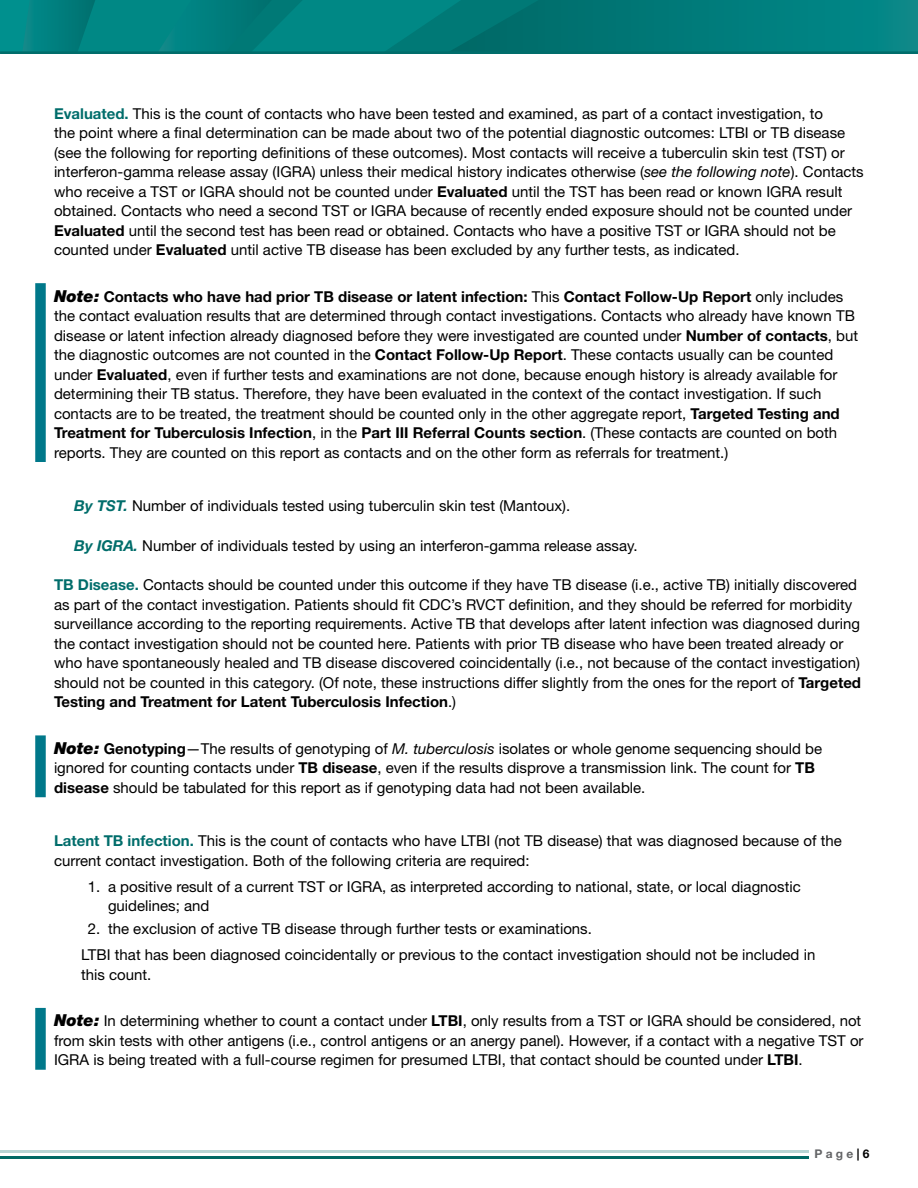
<style>
.page{position:relative;width:918px;height:1188px;background:#fff}
.page>*{position:absolute;margin:0;border:0;box-sizing:border-box;transform-origin:0 0}
.P__Note_Nested{font:15px/19.5px "Helvetica Neue LT Std";color:#000}
.NestedP1{font:15px/19.5px "Helvetica Neue LT Std";color:#000}
.NestedP2{font:15px "Helvetica Neue LT Std";color:#000}
.P__Indent{font:15px/19.5px "Helvetica Neue LT Std";color:#000}
.t1{font:700 12px "Helvetica Neue LT Std";color:#636466}
.s1{font-weight:700;color:#006d6b}
.s2{font-style:italic}
.s3{font-weight:700}
.s4{font-weight:900;font-style:italic;font-size:16.5px}
.s5{font-weight:700;font-style:italic;color:#006d6b}
.s6{color:#000}
</style>
<div class="page">
<svg style="left:0;top:0;width:918px;height:51px;background:#007f7d"></svg>
<hr style="left:0;top:51px;width:918px;height:3px;background:#006d6b">
<hr style="left:0;top:1156px;width:809px;height:2px;background:#006865">
<hr style="left:0;top:1150px;width:809px;height:3px;background:#b7d4d4">
<div style="left:35px;top:283px;width:11px;height:179px;background:#00788a"></div>
<div style="left:35px;top:735px;width:11px;height:62px;background:#00788a"></div>
<div style="left:35px;top:1008px;width:11px;height:62px;background:#00788a"></div>
<p class="NestedP1" style="left:54px;top:103px;width:811px"><span class="s1">Evaluated.</span> This is the count of contacts who have been tested and examined, as part of a contact investigation, to<br>the point where a final determination can be made about two of the potential diagnostic outcomes: LTBI or TB disease (see the following for reporting definitions of these outcomes). Most contacts will receive a tuberculin skin test (TST) or interferon-gamma release assay (IGRA) unless their medical history indicates otherwise (<span class="s2">see the following note</span>). Contacts who receive a TST or IGRA should not be counted under <span class="s3">Evaluated</span> until the TST has been read or known IGRA result obtained. Contacts who need a second TST or IGRA because of recently ended exposure should not be counted under <span class="s3">Evaluated</span> until the second test has been read or obtained. Contacts who have a positive TST or IGRA should not be counted under <span class="s3">Evaluated</span> until active TB disease has been excluded by any further tests, as indicated.</p>
<p class="P__Note_Nested" style="left:54px;top:286px;width:806px"><span class="s4">Note:</span> <span class="s3">Contacts who have had prior TB disease or latent infection:</span> This <span class="s3">Contact Follow-Up Report</span> only includes the contact evaluation results that are determined through contact investigations. Contacts who already have known TB disease or latent infection already diagnosed before they were investigated are counted under <span class="s3">Number of contacts</span>, but the diagnostic outcomes are not counted in the <span class="s3">Contact Follow-Up Report</span>. These contacts usually can be counted under <span class="s3">Evaluated</span>, even if further tests and examinations are not done, because enough history is already available for determining their TB status. Therefore, they have been evaluated in the context of the contact investigation. If such contacts are to be treated, the treatment should be counted only in the other aggregate report, <span class="s3">Targeted Testing and Treatment for Tuberculosis Infection</span>, in the <span class="s3">Part III Referral Counts section</span>. (These contacts are counted on both reports. They are counted on this report as contacts and on the other form as referrals for treatment.)</p>
<p class="NestedP2" style="left:74px;top:497px;width:497px"><span class="s5">By TST.</span> Number of individuals tested using tuberculin skin test (Mantoux).</p>
<p class="NestedP2" style="left:74px;top:536px;width:565px"><span class="s5">By IGRA.</span> Number of individuals tested by using an interferon-gamma release assay.</p>
<p class="NestedP1" style="left:54px;top:575px;width:809px"><span class="s1">TB Disease.</span> Contacts should be counted under this outcome if they have TB disease (i.e., active TB) initially discovered as part of the contact investigation. Patients should fit CDC’s RVCT definition, and they should be referred for morbidity surveillance according to the reporting requirements. Active TB that develops after latent infection was diagnosed during the contact investigation should not be counted here. Patients with prior TB disease who have been treated already or who have spontaneously healed and TB disease discovered coincidentally (i.e., not because of the contact investigation) should not be counted in this category. (Of note, these instructions differ slightly from the ones for the report of <span class="s3">Targeted Testing and Treatment for Latent Tuberculosis Infection</span>.)</p>
<p class="P__Note_Nested" style="left:54px;top:739px;width:770px"><span class="s4">Note:</span> <span class="s3">Genotyping</span>—The results of genotyping of <span class="s2">M. tuberculosis</span> isolates or whole genome sequencing should be ignored for counting contacts under <span class="s3">TB disease</span>, even if the results disprove a transmission link. The count for <span class="s3">TB disease</span> should be tabulated for this report as if genotyping data had not been available.</p>
<p class="NestedP1" style="left:54px;top:831px;width:789px"><span class="s1">Latent TB infection.</span> This is the count of contacts who have LTBI (not TB disease) that was diagnosed because of the current contact investigation. Both of the following criteria are required:</p>
<p class="P__Note_Nested" style="left:108px;top:877px;width:694px;text-indent:-20px">1. a positive result of a current TST or IGRA, as interpreted according to national, state, or local diagnostic guidelines; and</p>
<p class="P__Note_Nested" style="left:88px;top:919px;width:506px">2. the exclusion of active TB disease through further tests or examinations.</p>
<p class="P__Indent" style="left:81px;top:945px;width:736px">LTBI that has been diagnosed coincidentally or previous to the contact investigation should not be included in this count.</p>
<p class="P__Note_Nested" style="left:54px;top:1011px;width:811px"><span class="s4">Note:</span> In determining whether to count a contact under <span class="s3">LTBI</span>, only results from a TST or IGRA should be considered, not from skin tests with other antigens (i.e., control antigens or an anergy panel). However, if a contact with a negative TST or<br>IGRA is being treated with a full-course regimen for presumed LTBI, that contact should be counted under <span class="s3">LTBI</span>.</p>
<p class="t1" style="left:814px;top:1147px;width:57px">P a g e <span class="s6">| 6</span></p>
</div>
